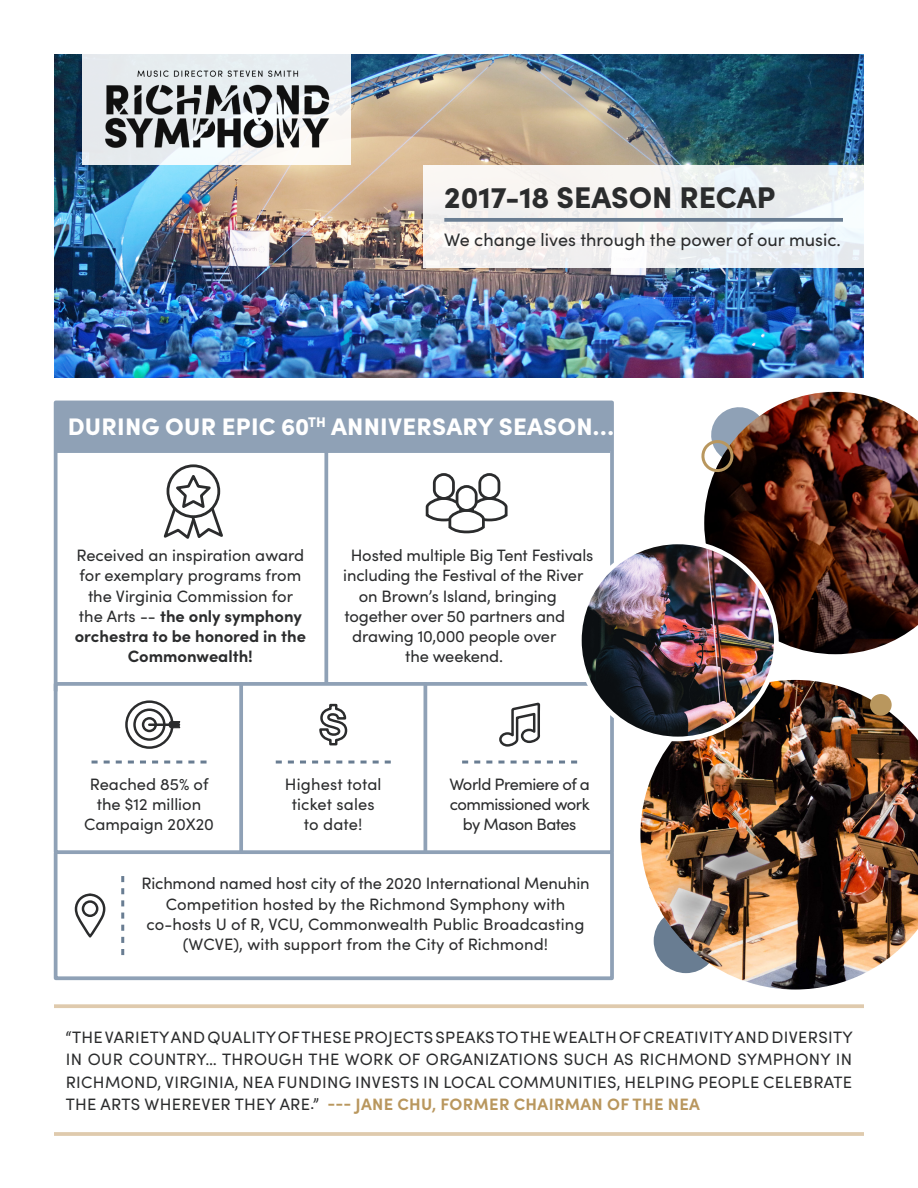
<style>
.page{position:relative;width:918px;height:1188px;background:#fff}
.page>*{position:absolute;margin:0;border:0;box-sizing:border-box;transform-origin:0 0}
.t1{font:900 30px "Sofia Pro";color:#2b2c2d}
.t2{font:900 24px "Sofia Pro";letter-spacing:.01em;color:#fff}
.t3{font:18px "Sofia Pro";color:#2b2c2d}
.t4{font:16.5px/20.2px "Sofia Pro";letter-spacing:-.005em;color:#2b2c2d;text-align:center}
.t5{font:16.5px/20.2px "Sofia Pro";letter-spacing:-.03em;color:#2b2c2d;text-align:center}
.s1{font-weight:700}
.s2{font-weight:700;color:#b9975e}
</style>
<div class="page">
<div style="left:57px;top:403px;width:555px;height:48px;background:#8fa1b6"></div>
<div style="left:54px;top:401px;width:560px;height:292px;border:4px solid #8fa1b6"></div>
<hr style="left:57px;top:449px;width:553px;height:4px;background:#8fa1b6">
<img style="left:54px;top:54px;width:810px;height:323px">
<div style="left:423px;top:165px;width:495px;height:103px;background:linear-gradient(to right,#f5f1ee,#f1f7fa)"></div>
<svg style="left:54px;top:1004px;width:810px;height:4px;fill:#dfcaad"></svg>
<hr style="left:54px;top:1132px;width:810px;height:4px;background:#dfcaad">
<svg style="left:82px;top:54px;width:269px;height:111px;fill:#e7ecf0"></svg>
<img style="left:104px;top:71px;width:225px;height:77px">
<svg style="left:444px;top:218px;width:399px;height:4px;fill:#697d92"></svg>
<img style="left:704px;top:392px;width:214px;height:262px">
<img style="left:640px;top:680px;width:278px;height:310px">
<div style="left:54px;top:852px;width:560px;height:128px;background:#fff;border:4px solid #8fa1b6"></div>
<svg style="left:53px;top:680px;width:561px;height:176px"></svg>
<svg style="left:498px;top:701px;width:43px;height:47px"></svg>
<svg style="left:318px;top:703px;width:31px;height:44px"></svg>
<svg style="left:239px;top:684px;width:4px;height:168px"></svg>
<hr style="left:424px;top:684px;width:3px;height:168px;background:#8fa1b6">
<svg style="left:92px;top:761px;width:115px;height:3px"></svg>
<svg style="left:276px;top:761px;width:115px;height:3px"></svg>
<svg style="left:462px;top:761px;width:115px;height:3px"></svg>
<svg style="left:74px;top:893px;width:32px;height:45px"></svg>
<svg style="left:121px;top:876px;width:3px;height:79px"></svg>
<img style="left:580px;top:543px;width:195px;height:195px;border-radius:98px">
<div style="left:577px;top:540px;width:202px;height:201px;border:5px solid #fff;border-radius:50%"></div>
<div style="left:870px;top:694px;width:22px;height:22px;background:#b9975e;border-radius:50%"></div>
<svg style="left:701px;top:403px;width:70px;height:74px"></svg>
<svg style="left:324px;top:453px;width:4px;height:230px"></svg>
<svg style="left:168px;top:466px;width:51px;height:51px"></svg>
<div style="left:167px;top:464px;width:53px;height:54px;border:3px solid #2b2c2d;border-radius:50%"></div>
<svg style="left:163px;top:473px;width:60px;height:66px"></svg>
<div style="left:433px;top:473px;width:22px;height:27px;border:3px solid #2b2c2d;border-radius:9px"></div>
<div style="left:478px;top:473px;width:22px;height:27px;border:3px solid #2b2c2d;border-radius:9px"></div>
<svg style="left:425px;top:496px;width:83px;height:38px"></svg>
<div style="left:457px;top:486px;width:19px;height:24px;background:#fff;border-radius:9px"></div>
<div style="left:456px;top:485px;width:22px;height:27px;border:3px solid #2b2c2d;border-radius:9px"></div>
<svg style="left:126px;top:702px;width:46px;height:46px"></svg>
<div style="left:125px;top:700px;width:49px;height:49px;border:2px solid #2b2c2d;border-radius:50%"></div>
<svg style="left:135px;top:710px;width:29px;height:30px"></svg>
<div style="left:133px;top:709px;width:33px;height:32px;border:2px solid #2b2c2d;border-radius:50%"></div>
<svg style="left:143px;top:718px;width:13px;height:13px"></svg>
<div style="left:142px;top:717px;width:15px;height:15px;border:2px solid #2b2c2d;border-radius:50%"></div>
<hr style="left:149px;top:724px;width:30px;height:2px;background:#2b2c2d">
<svg style="left:167px;top:720px;width:14px;height:9px"></svg>
<p class="t1" style="left:444px;top:174px;width:333px">2017-18 SEASON RECAP</p>
<p class="t3" style="left:444px;top:226px;width:398px">We change lives through the power of our music.</p>
<p class="t2" style="left:68px;top:407px;width:548px">DURING OUR EPIC 60<sup>TH</sup> ANNIVERSARY SEASON…</p>
<p class="t4" style="left:75px;top:544px;width:233px">Received an inspiration award for exemplary programs from the Virginia Commission for the Arts -- <span class="s1">the only symphony orchestra to be honored in the<br>Commonwealth!</span></p>
<p class="t4" style="left:351px;top:544px;width:244px">Hosted multiple Big Tent Festivals</p>
<p class="t4" style="left:343px;top:565px;width:242px">including the Festival of the River</p>
<p class="t4" style="left:359px;top:585px;width:200px">on Brown’s Island, bringing</p>
<p class="t4" style="left:344px;top:605px;width:222px">together over 50 partners and</p>
<p class="t4" style="left:352px;top:625px;width:206px">drawing 10,000 people over</p>
<p class="t4" style="left:405px;top:646px;width:99px">the weekend.</p>
<p class="t4" style="left:84px;top:773px;width:131px">Reached 85% of the $12 million<br>Campaign 20X20</p>
<p class="t4" style="left:285px;top:773px;width:98px">Highest total</p>
<p class="t4" style="left:292px;top:793px;width:85px">ticket sales</p>
<p class="t4" style="left:304px;top:813px;width:60px">to date!</p>
<p class="t5" style="left:449px;top:773px;width:142px">World Premiere of a commissioned work by Mason Bates</p>
<p class="t4" style="left:141px;top:873px;width:450px">Richmond named host city of the 2020 International Menuhin Competition hosted by the Richmond Symphony with co-hosts U of R, VCU, Commonwealth Public Broadcasting (WCVE), with support from the City of Richmond!</p>
<p class="t4" style="left:66px;top:1025px;width:789px;line-height:22.5px;text-align:justify">“THE VARIETY AND QUALITY OF THESE PROJECTS SPEAKS TO THE WEALTH OF CREATIVITY AND DIVERSITY IN OUR COUNTRY… THROUGH THE WORK OF ORGANIZATIONS SUCH AS RICHMOND SYMPHONY IN RICHMOND, VIRGINIA, NEA FUNDING INVESTS IN LOCAL COMMUNITIES, HELPING PEOPLE CELEBRATE THE ARTS WHEREVER THEY ARE.” <span class="s2">--- JANE CHU, FORMER CHAIRMAN OF THE NEA</span></p>
</div>
